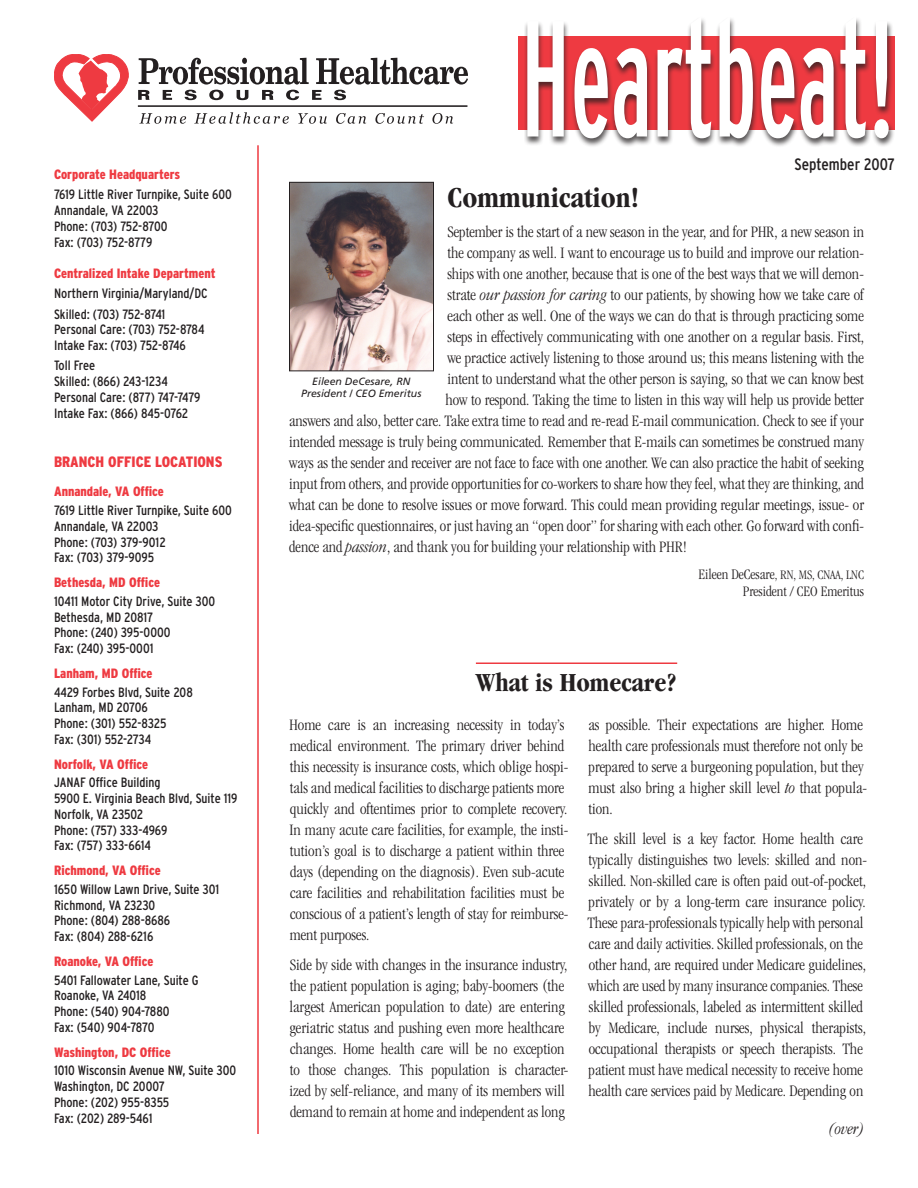
<style>
.page{position:relative;width:918px;height:1188px;background:#fff}
.page>*{position:absolute;margin:0;border:0;box-sizing:border-box;transform-origin:0 0}
.t1{font:extra-condensed 165px "Interstate";color:#fff;scale:.75 1}
.t2{font:700 condensed 30px "Garamond";color:#231f20}
.Head{font:700 condensed 27px "Garamond";color:#231f20}
.Body{font:300 condensed 16.5px/21px "Garamond";color:#231f20}
.Bullet{font:condensed 16.5px "Interstate";color:#231f20}
.Bullet-2{font:italic 300 condensed 16.5px "Garamond";color:#231f20}
.t3{font:300 condensed 15px "Garamond";color:#231f20}
.t4{font:900 condensed 15px "Interstate";color:#ee3a41}
.t5{font:condensed 13.5px "Interstate";color:#231f20}
.t6{font:900 condensed 13.5px "Interstate";color:#ee3a41}
.t7{font:300 condensed 13.5px "Garamond";color:#231f20}
.t8{font:italic 10.5px "Frutiger";color:#231f20}
.s1{font-style:italic}
.s2{font-size:15px}
</style>
<div class="page">
<div style="left:524px;top:15px;width:394px;height:199px;background:#231f20;opacity:.75"></div>
<img style="left:291px;top:184px;width:141px;height:185px">
<div style="left:289px;top:182px;width:145px;height:189px;border:1px solid #231f20"></div>
<hr style="left:138px;top:105px;width:329px;height:2px;background:#231f20">
<svg style="left:54px;top:54px;width:75px;height:68px"></svg>
<svg style="left:138px;top:58px;width:330px;height:42px"></svg>
<svg style="left:139px;top:113px;width:47px;height:11px"></svg>
<svg style="left:194px;top:112px;width:95px;height:12px"></svg>
<svg style="left:298px;top:113px;width:29px;height:11px"></svg>
<svg style="left:336px;top:113px;width:30px;height:11px"></svg>
<svg style="left:375px;top:113px;width:49px;height:11px"></svg>
<svg style="left:432px;top:113px;width:21px;height:11px"></svg>
<hr style="left:257px;top:145px;width:2px;height:989px;background:#ee3a41">
<hr style="left:476px;top:663px;width:201px;height:1px;background:#ee3a41">
<p class="t6" style="left:54px;top:167px;width:128px">Corporate Headquarters</p>
<p class="t5" style="left:54px;top:187px;width:179px">7619 Little River Turnpike, Suite 600</p>
<p class="t5" style="left:54px;top:203px;width:106px">Annandale, VA 22003</p>
<p class="t5" style="left:54px;top:219px;width:115px">Phone: (703) 752-8700</p>
<p class="t5" style="left:54px;top:234px;width:100px">Fax: (703) 752-8779</p>
<p class="t6" style="left:54px;top:266px;width:163px">Centralized Intake Department</p>
<p class="t5" style="left:54px;top:286px;width:155px">Northern Virginia/Maryland/DC</p>
<p class="t5" style="left:54px;top:306px;width:113px">Skilled: (703) 752-8741</p>
<p class="t5" style="left:54px;top:322px;width:152px">Personal Care: (703) 752-8784</p>
<p class="t5" style="left:54px;top:338px;width:133px">Intake Fax: (703) 752-8746</p>
<p class="t5" style="left:54px;top:358px;width:43px">Toll Free</p>
<p class="t5" style="left:54px;top:374px;width:115px">Skilled: (866) 243-1234</p>
<p class="t5" style="left:54px;top:390px;width:148px">Personal Care: (877) 747-7479</p>
<p class="t5" style="left:54px;top:405px;width:136px">Intake Fax: (866) 845-0762</p>
<p class="t4" style="left:54px;top:453px;width:170px">Branch Office Locations</p>
<p class="t6" style="left:54px;top:484px;width:111px">Annandale, VA Office</p>
<p class="t5" style="left:54px;top:503px;width:179px">7619 Little River Turnpike, Suite 600</p>
<p class="t5" style="left:54px;top:519px;width:106px">Annandale, VA 22003</p>
<p class="t5" style="left:54px;top:534px;width:113px">Phone: (703) 379-9012</p>
<p class="t5" style="left:54px;top:550px;width:102px">Fax: (703) 379-9095</p>
<p class="t6" style="left:54px;top:575px;width:108px">Bethesda, MD Office</p>
<p class="t5" style="left:54px;top:594px;width:163px">10411 Motor City Drive, Suite 300</p>
<p class="t5" style="left:54px;top:609px;width:101px">Bethesda, MD 20817</p>
<p class="t5" style="left:54px;top:625px;width:118px">Phone: (240) 395-0000</p>
<p class="t5" style="left:54px;top:641px;width:101px">Fax: (240) 395-0001</p>
<p class="t6" style="left:54px;top:666px;width:100px">Lanham, MD Office</p>
<p class="t5" style="left:54px;top:684px;width:140px">4429 Forbes Blvd, Suite 208</p>
<p class="t5" style="left:54px;top:700px;width:95px">Lanham, MD 20706</p>
<p class="t5" style="left:54px;top:716px;width:114px">Phone: (301) 552-8325</p>
<p class="t5" style="left:54px;top:732px;width:99px">Fax: (301) 552-2734</p>
<p class="t6" style="left:54px;top:756px;width:96px">Norfolk, VA Office</p>
<p class="t5" style="left:54px;top:775px;width:108px">JANAF Office Building</p>
<p class="t5" style="left:54px;top:791px;width:185px">5900 E. Virginia Beach Blvd, Suite 119</p>
<p class="t5" style="left:54px;top:807px;width:91px">Norfolk, VA 23502</p>
<p class="t5" style="left:54px;top:822px;width:115px">Phone: (757) 333-4969</p>
<p class="t5" style="left:54px;top:838px;width:98px">Fax: (757) 333-6614</p>
<p class="t6" style="left:54px;top:863px;width:108px">Richmond, VA Office</p>
<p class="t5" style="left:54px;top:882px;width:167px">1650 Willow Lawn Drive, Suite 301</p>
<p class="t5" style="left:54px;top:897px;width:103px">Richmond, VA 23230</p>
<p class="t5" style="left:54px;top:913px;width:118px">Phone: (804) 288-8686</p>
<p class="t5" style="left:54px;top:929px;width:101px">Fax: (804) 288-6216</p>
<p class="t6" style="left:54px;top:954px;width:101px">Roanoke, VA Office</p>
<p class="t5" style="left:54px;top:972px;width:146px">5401 Fallowater Lane, Suite G</p>
<p class="t5" style="left:54px;top:988px;width:94px">Roanoke, VA 24018</p>
<p class="t5" style="left:54px;top:1004px;width:117px">Phone: (540) 904-7880</p>
<p class="t5" style="left:54px;top:1020px;width:102px">Fax: (540) 904-7870</p>
<p class="t6" style="left:54px;top:1044px;width:118px">Washington, DC Office</p>
<p class="t5" style="left:54px;top:1063px;width:184px">1010 Wisconsin Avenue NW, Suite 300</p>
<p class="t5" style="left:54px;top:1079px;width:112px">Washington, DC 20007</p>
<p class="t5" style="left:54px;top:1095px;width:117px">Phone: (202) 955-8355</p>
<p class="t5" style="left:54px;top:1110px;width:100px">Fax: (202) 289-5461</p>
<p class="t1" style="left:521px;top:-13px;width:500px">Heartbeat!</p>
<p class="Bullet" style="left:794px;top:154px;width:102px">September 2007</p>
<p class="t2" style="left:447px;top:180px;width:193px">Communication!</p>
<p class="Body" style="left:447px;top:221px;width:418px">September is the start of a new season in the year, and for PHR, a new season in</p>
<p class="Body" style="left:447px;top:242px;width:418px">the company as well. I want to encourage us to build and improve our relation-</p>
<p class="Body" style="left:447px;top:263px;width:418px">ships with one another, because that is one of the best ways that we will demon-</p>
<p class="Body" style="left:447px;top:284px;width:418px">strate <span class="s1">our passion for caring</span> to our patients, by showing how we take care of</p>
<p class="Body" style="left:447px;top:305px;width:418px">each other as well. One of the ways we can do that is through practicing some</p>
<p class="Body" style="left:447px;top:326px;width:418px">steps in effectively communicating with one another on a regular basis. First,</p>
<p class="Body" style="left:447px;top:347px;width:418px">we practice actively listening to those around us; this means listening with the</p>
<p class="Body" style="left:447px;top:368px;width:418px">intent to understand what the other person is saying, so that we can know best</p>
<p class="Body" style="left:446px;top:389px;width:420px">how to respond. Taking the time to listen in this way will help us provide better</p>
<p class="Body" style="left:289px;top:410px;width:576px">answers and also, better care. Take extra time to read and re-read E-mail communication. Check to see if your</p>
<p class="Body" style="left:289px;top:431px;width:576px">intended message is truly being communicated. Remember that E-mails can sometimes be construed many</p>
<p class="Body" style="left:289px;top:452px;width:576px">ways as the sender and receiver are not face to face with one another. We can also practice the habit of seeking</p>
<p class="Body" style="left:289px;top:473px;width:576px">input from others, and provide opportunities for co-workers to share how they feel, what they are thinking, and</p>
<p class="Body" style="left:289px;top:494px;width:576px">what can be done to resolve issues or move forward. This could mean providing regular meetings, issue- or</p>
<p class="Body" style="left:289px;top:515px;width:576px">idea-specific questionnaires, or just having an “open door” for sharing with each other. Go forward with confi-</p>
<p class="Body" style="left:289px;top:536px;width:399px">dence and <span class="s1">passion</span>, and thank you for building your relationship with PHR!</p>
<p class="t7" style="left:699px;top:567px;width:167px"><span class="s2">Eileen DeCesare</span>, RN, MS, CNAA, LNC</p>
<p class="t3" style="left:743px;top:583px;width:123px">President / CEO Emeritus</p>
<p class="t8" style="left:312px;top:375px;width:100px">Eileen DeCesare, RN</p>
<p class="t8" style="left:301px;top:387px;width:122px">President / CEO Emeritus</p>
<p class="Head" style="left:476px;top:667px;width:202px">What is Homecare?</p>
<p class="Body" style="left:289px;top:714px;width:281px">Home care is an increasing necessity in today’s medical environment. The primary driver behind this necessity is insurance costs, which oblige hospi&shy;tals and medical facilities to discharge patients more quickly and oftentimes prior to complete recovery.<br>In many acute care facilities, for example, the insti&shy;tution’s goal is to discharge a patient within three days (depending on the diagnosis). Even sub-acute care facilities and rehabilitation facilities must be conscious of a patient’s length of stay for reimburse&shy;ment purposes.</p>
<p class="Body" style="left:289px;top:954px;width:281px">Side by side with changes in the insurance industry, the patient population is aging; baby-boomers (the largest American population to date) are entering geriatric status and pushing even more healthcare changes. Home health care will be no exception to those changes. This population is character&shy;ized by self-reliance, and many of its members will demand to remain at home and independent as long</p>
<p class="Body" style="left:588px;top:714px;width:280px">as possible. Their expectations are higher. Home health care professionals must therefore not only be prepared to serve a burgeoning population, but they must also bring a higher skill level <span class="s1">to</span> that popula&shy;tion.</p>
<p class="Body" style="left:588px;top:828px;width:281px">The skill level is a key factor. Home health care typically distinguishes two levels: skilled and non&shy;skilled. Non-skilled care is often paid out-of-pocket, privately or by a long-term care insurance policy.<br>These para-professionals typically help with personal care and daily activities. Skilled professionals, on the other hand, are required under Medicare guidelines, which are used by many insurance companies. These skilled professionals, labeled as intermittent skilled by Medicare, include nurses, physical therapists, occupational therapists or speech therapists. The patient must have medical necessity to receive home health care services paid by Medicare. Depending on</p>
<p class="Bullet-2" style="left:829px;top:1120px;width:36px">(over)</p>
</div>
